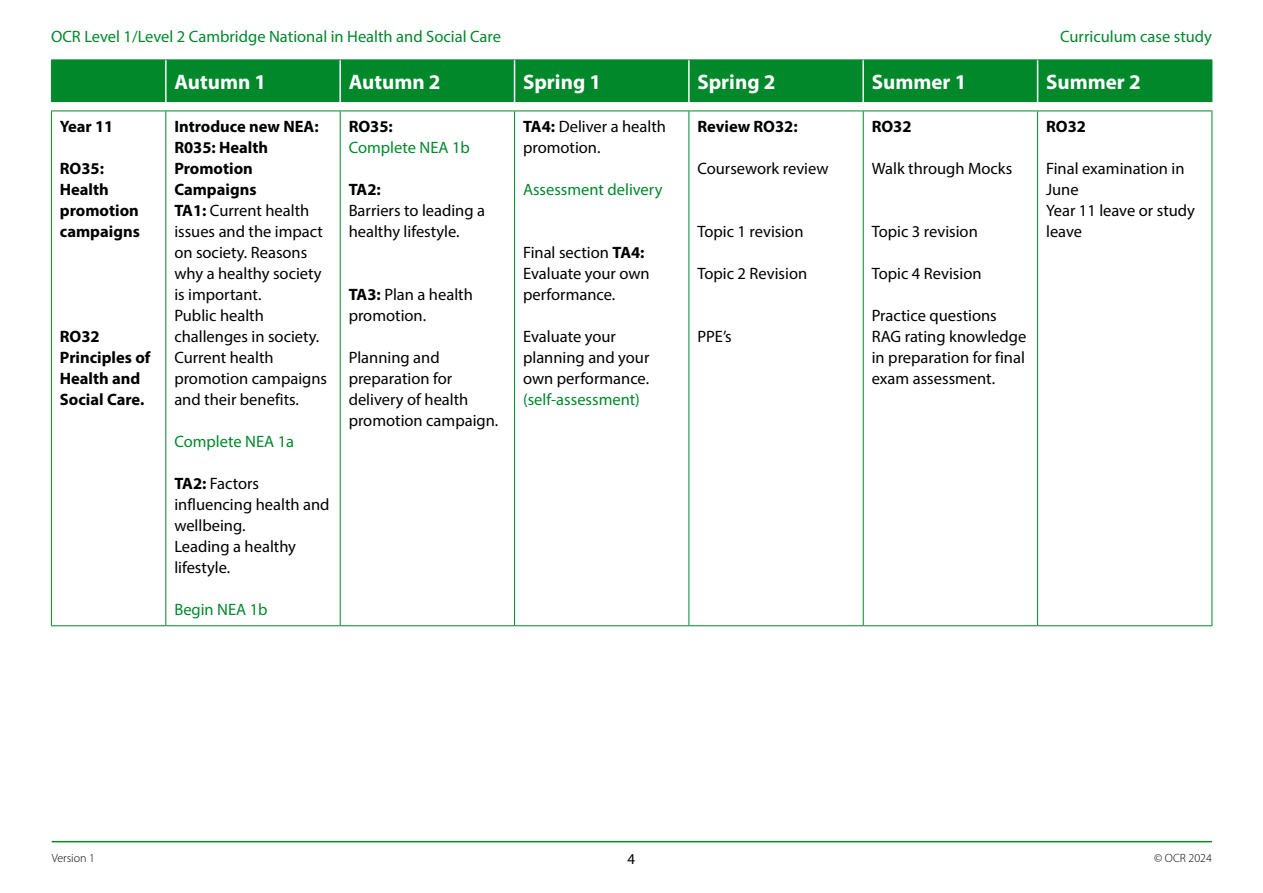
<style>
.page{position:relative;width:1263px;height:893px;background:#fff}
.page>*{position:absolute;margin:0;border:0;box-sizing:border-box;transform-origin:0 0}
.Table_header_row{font:700 21px "Myriad Pro";color:#fff}
.t1{font:16.5px/21px "Myriad Pro";color:#000}
.t2{font:700 16.5px/21px "Myriad Pro";color:#000}
.t3{font:16.5px "Myriad Pro";color:#00882b}
.t4{font:15px "Myriad Pro";color:#000}
.t5{font:300 12px "Myriad Pro";color:#000}
.s1{font-weight:700}
.s2{color:#00882b}
</style>
<div class="page">
<hr style="left:52px;top:841px;width:1160px;height:1px;background:#00882b">
<div style="left:52px;top:61px;width:1159px;height:41px;background:#00882b"></div>
<hr style="left:51px;top:60px;width:115px;height:1px;background:#00882b">
<hr style="left:51px;top:60px;width:1px;height:42px;background:#00882b">
<hr style="left:166px;top:60px;width:174px;height:1px;background:#00882b">
<hr style="left:340px;top:60px;width:174px;height:1px;background:#00882b">
<hr style="left:514px;top:60px;width:175px;height:1px;background:#00882b">
<hr style="left:689px;top:60px;width:174px;height:1px;background:#00882b">
<hr style="left:863px;top:60px;width:174px;height:1px;background:#00882b">
<hr style="left:1037px;top:60px;width:175px;height:1px;background:#00882b">
<hr style="left:1211px;top:60px;width:1px;height:42px;background:#00882b">
<hr style="left:165px;top:60px;width:2px;height:42px;background:#fff">
<hr style="left:339px;top:60px;width:2px;height:42px;background:#fff">
<hr style="left:514px;top:60px;width:1px;height:42px;background:#fff">
<hr style="left:688px;top:60px;width:2px;height:42px;background:#fff">
<hr style="left:862px;top:60px;width:2px;height:42px;background:#fff">
<hr style="left:1037px;top:60px;width:1px;height:42px;background:#fff">
<hr style="left:51px;top:111px;width:115px;height:1px;background:#00882b">
<hr style="left:166px;top:111px;width:174px;height:1px;background:#00882b">
<hr style="left:340px;top:111px;width:174px;height:1px;background:#00882b">
<hr style="left:514px;top:111px;width:175px;height:1px;background:#00882b">
<hr style="left:689px;top:111px;width:174px;height:1px;background:#00882b">
<hr style="left:863px;top:111px;width:174px;height:1px;background:#00882b">
<hr style="left:1037px;top:111px;width:175px;height:1px;background:#00882b">
<hr style="left:51px;top:111px;width:1px;height:514px;background:#00882b">
<hr style="left:165px;top:111px;width:1px;height:514px;background:#00882b">
<hr style="left:340px;top:111px;width:1px;height:514px;background:#00882b">
<hr style="left:514px;top:111px;width:1px;height:514px;background:#00882b">
<hr style="left:688px;top:111px;width:1px;height:514px;background:#00882b">
<hr style="left:863px;top:111px;width:1px;height:514px;background:#00882b">
<hr style="left:1037px;top:111px;width:1px;height:514px;background:#00882b">
<hr style="left:1211px;top:111px;width:1px;height:514px;background:#00882b">
<hr style="left:51px;top:625px;width:115px;height:1px;background:#00882b">
<hr style="left:166px;top:625px;width:174px;height:1px;background:#00882b">
<hr style="left:340px;top:625px;width:174px;height:1px;background:#00882b">
<hr style="left:514px;top:625px;width:175px;height:1px;background:#00882b">
<hr style="left:689px;top:625px;width:174px;height:1px;background:#00882b">
<hr style="left:863px;top:625px;width:174px;height:1px;background:#00882b">
<hr style="left:1037px;top:625px;width:175px;height:1px;background:#00882b">
<p class="t3" style="left:51px;top:26px;width:451px">OCR Level 1/Level 2 Cambridge National in Health and Social Care</p>
<p class="t3" style="left:1060px;top:26px;width:153px">Curriculum case study</p>
<p class="t2" style="left:60px;top:115px;width:55px">Year 11</p>
<p class="t2" style="left:60px;top:157px;width:46px">RO35:</p>
<p class="t2" style="left:60px;top:178px;width:81px">Health promotion campaigns</p>
<p class="t2" style="left:60px;top:325px;width:41px">RO32</p>
<p class="t2" style="left:60px;top:346px;width:92px">Principles of<br>Health and<br>Social Care.</p>
<p class="Table_header_row" style="left:174px;top:68px;width:93px">Autumn 1</p>
<p class="Table_header_row" style="left:349px;top:68px;width:93px">Autumn 2</p>
<p class="Table_header_row" style="left:523px;top:68px;width:80px">Spring 1</p>
<p class="Table_header_row" style="left:697px;top:68px;width:80px">Spring 2</p>
<p class="Table_header_row" style="left:872px;top:68px;width:96px">Summer 1</p>
<p class="Table_header_row" style="left:1046px;top:68px;width:96px">Summer 2</p>
<p class="t2" style="left:174px;top:115px;width:146px">Introduce new NEA:</p>
<p class="t2" style="left:174px;top:136px;width:95px">R035: Health<br>Promotion<br>Campaigns</p>
<p class="t1" style="left:174px;top:200px;width:150px"><span class="s1">TA1:</span> Current health issues and the impact on society. Reasons why a healthy society is important.</p>
<p class="t1" style="left:174px;top:305px;width:147px">Public health challenges in society.</p>
<p class="t1" style="left:174px;top:347px;width:154px">Current health promotion campaigns and their benefits.</p>
<p class="t3" style="left:174px;top:431px;width:121px">Complete NEA 1a</p>
<p class="t1" style="left:174px;top:473px;width:157px"><span class="s1">TA2:</span> Factors influencing health and wellbeing.</p>
<p class="t1" style="left:174px;top:536px;width:123px">Leading a healthy lifestyle.</p>
<p class="t3" style="left:174px;top:599px;width:95px">Begin NEA 1b</p>
<p class="t2" style="left:349px;top:115px;width:46px">RO35:</p>
<p class="t3" style="left:349px;top:137px;width:123px">Complete NEA 1b</p>
<p class="t2" style="left:349px;top:178px;width:34px">TA2:</p>
<p class="t1" style="left:349px;top:200px;width:138px">Barriers to leading a healthy lifestyle.</p>
<p class="t1" style="left:349px;top:284px;width:126px"><span class="s1">TA3:</span> Plan a health promotion.</p>
<p class="t1" style="left:349px;top:347px;width:151px">Planning and preparation for delivery of health promotion campaign.</p>
<p class="t1" style="left:523px;top:116px;width:144px"><span class="s1">TA4:</span> Deliver a health promotion.</p>
<p class="t3" style="left:523px;top:179px;width:141px">Assessment delivery</p>
<p class="t1" style="left:523px;top:242px;width:123px">Final section <span class="s1">TA4:</span></p>
<p class="t1" style="left:523px;top:263px;width:128px">Evaluate your own performance.</p>
<p class="t1" style="left:523px;top:326px;width:128px">Evaluate your planning and your own performance. <span class="s2">(self-assessment)</span></p>
<p class="t2" style="left:697px;top:115px;width:102px">Review RO32:</p>
<p class="t1" style="left:697px;top:158px;width:133px">Coursework review</p>
<p class="t1" style="left:697px;top:221px;width:108px">Topic 1 revision</p>
<p class="t1" style="left:697px;top:263px;width:111px">Topic 2 Revision</p>
<p class="t1" style="left:697px;top:326px;width:36px">PPE’s</p>
<p class="t2" style="left:872px;top:115px;width:41px">RO32</p>
<p class="t1" style="left:872px;top:158px;width:142px">Walk through Mocks</p>
<p class="t1" style="left:872px;top:221px;width:108px">Topic 3 revision</p>
<p class="t1" style="left:872px;top:263px;width:111px">Topic 4 Revision</p>
<p class="t1" style="left:872px;top:305px;width:156px">Practice questions<br>RAG rating knowledge in preparation for final exam assessment.</p>
<p class="t2" style="left:1046px;top:115px;width:41px">RO32</p>
<p class="t1" style="left:1046px;top:158px;width:140px">Final examination in<br>June</p>
<p class="t1" style="left:1046px;top:200px;width:150px">Year 11 leave or study leave</p>
<p class="t5" style="left:52px;top:850px;width:45px">Version 1</p>
<p class="t4" style="left:628px;top:849px;width:9px">4</p>
<p class="t5" style="left:1154px;top:850px;width:59px">© OCR 2024</p>
</div>
